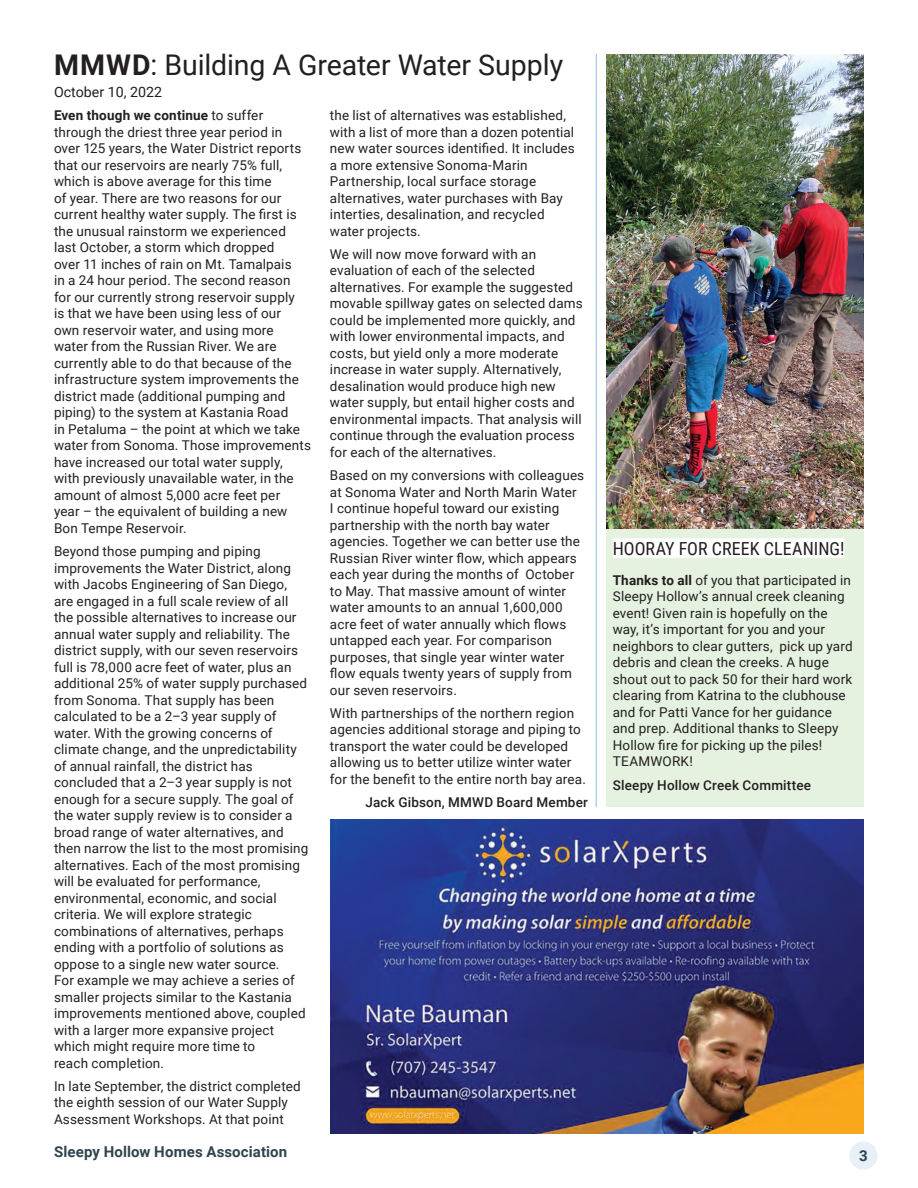
<style>
.page{position:relative;width:918px;height:1188px;background:#fff}
.page>*{position:absolute;margin:0;border:0;box-sizing:border-box;transform-origin:0 0}
.t1{font:28.5px "Roboto";letter-spacing:-.005em;color:#231f20}
.t2{font:18px "Roboto Condensed";color:#231f20}
.t3{font:700 15px "Roboto";letter-spacing:.005em;color:#30444f}
.t4{font:14.25px "Roboto";color:#231f20}
.t5{font:13.5px/16.5px "Roboto";letter-spacing:.01em;color:#231f20}
.t6{font:500 13.5px "Roboto";letter-spacing:.015em;color:#231f20}
.s1{font-weight:700}
</style>
<div class="page">
<div style="left:849px;top:1142px;width:29px;height:28px;background:#e7eff8;border-radius:50%"></div>
<img style="left:606px;top:54px;width:258px;height:475px">
<hr style="left:596px;top:54px;width:1px;height:753px;background:#93b8e1">
<div style="left:606px;top:529px;width:258px;height:278px;background:#e6f2e0"></div>
<div style="left:613px;top:538px;width:232px;height:20px;background:#fff"></div>
<img style="left:330px;top:819px;width:534px;height:315px">
<h1 class="t1" style="left:54px;top:45px;width:511px"><span class="s1">MMWD</span>: Building A Greater Water Supply</h1>
<p class="t4" style="left:54px;top:82px;width:110px">October 10, 2022</p>
<p class="t5" style="left:54px;top:107px;width:259px"><span class="s1">Even though we continue</span> to suffer through the driest three year period in over 125 years, the Water District reports that our reservoirs are nearly 75% full, which is above average for this time<br>of year. There are two reasons for our current healthy water supply. The first is the unusual rainstorm we experienced last October, a storm which dropped<br>over 11 inches of rain on Mt. Tamalpais<br>in a 24 hour period. The second reason<br>for our currently strong reservoir supply<br>is that we have been using less of our<br>own reservoir water, and using more water from the Russian River. We are currently able to do that because of the infrastructure system improvements the district made (additional pumping and piping) to the system at Kastania Road<br>in Petaluma – the point at which we take water from Sonoma. Those improvements have increased our total water supply, with previously unavailable water, in the amount of almost 5,000 acre feet per<br>year – the equivalent of building a new Bon Tempe Reservoir.</p>
<p class="t5" style="left:54px;top:543px;width:256px">Beyond those pumping and piping improvements the Water District, along with Jacobs Engineering of San Diego, are engaged in a full scale review of all the possible alternatives to increase our annual water supply and reliability. The district supply, with our seven reservoirs full is 78,000 acre feet of water, plus an additional 25% of water supply purchased from Sonoma. That supply has been calculated to be a 2–3 year supply of water. With the growing concerns of climate change, and the unpredictability of annual rainfall, the district has concluded that a 2–3 year supply is not enough for a secure supply. The goal of the water supply review is to consider a broad range of water alternatives, and then narrow the list to the most promising alternatives. Each of the most promising will be evaluated for performance, environmental, economic, and social criteria. We will explore strategic combinations of alternatives, perhaps ending with a portfolio of solutions as oppose to a single new water source.<br>For example we may achieve a series of smaller projects similar to the Kastania improvements mentioned above, coupled with a larger more expansive project which might require more time to<br>reach completion.</p>
<p class="t5" style="left:54px;top:1077px;width:248px">In late September, the district completed the eighth session of our Water Supply<br>Assessment Workshops. At that point</p>
<p class="t5" style="left:330px;top:107px;width:246px">the list of alternatives was established, with a list of more than a dozen potential new water sources identified. It includes a more extensive Sonoma-Marin Partnership, local surface storage alternatives, water purchases with Bay interties, desalination, and recycled water projects.</p>
<p class="t5" style="left:330px;top:245px;width:254px">We will now move forward with an evaluation of each of the selected alternatives. For example the suggested movable spillway gates on selected dams could be implemented more quickly, and with lower environmental impacts, and costs, but yield only a more moderate increase in water supply. Alternatively, desalination would produce high new water supply, but entail higher costs and environmental impacts. That analysis will continue through the evaluation process for each of the alternatives.</p>
<p class="t5" style="left:330px;top:467px;width:256px">Based on my conversions with colleagues at Sonoma Water and North Marin Water<br>I continue hopeful toward our existing partnership with the north bay water agencies. Together we can better use the Russian River winter flow, which appears each year during the months of October to May. That massive amount of winter water amounts to an annual 1,600,000 acre feet of water annually which flows untapped each year. For comparison purposes, that single year winter water flow equals twenty years of supply from our seven reservoirs.</p>
<p class="t5" style="left:330px;top:704px;width:257px">With partnerships of the northern region agencies additional storage and piping to transport the water could be developed allowing us to better utilize winter water for the benefit to the entire north bay area.</p>
<p class="t6" style="left:366px;top:792px;width:224px">Jack Gibson, MMWD Board Member</p>
<h2 class="t2" style="left:613px;top:536px;width:233px">HOORAY FOR CREEK CLEANING!</h2>
<p class="t5" style="left:613px;top:571px;width:242px"><span class="s1">Thanks to all</span> of you that participated in Sleepy Hollow’s annual creek cleaning event! Given rain is hopefully on the way, it’s important for you and your neighbors to clear gutters, pick up yard debris and clean the creeks. A huge shout out to pack 50 for their hard work clearing from Katrina to the clubhouse and for Patti Vance for her guidance and prep. Additional thanks to Sleepy Hollow fire for picking up the piles!<br>TEAMWORK!</p>
<p class="t6" style="left:613px;top:775px;width:200px">Sleepy Hollow Creek Committee</p>
<p class="t3" style="left:54px;top:1141px;width:235px">Sleepy Hollow Homes Association</p>
<p class="t3" style="left:859px;top:1145px;width:10px">3</p>
</div>
